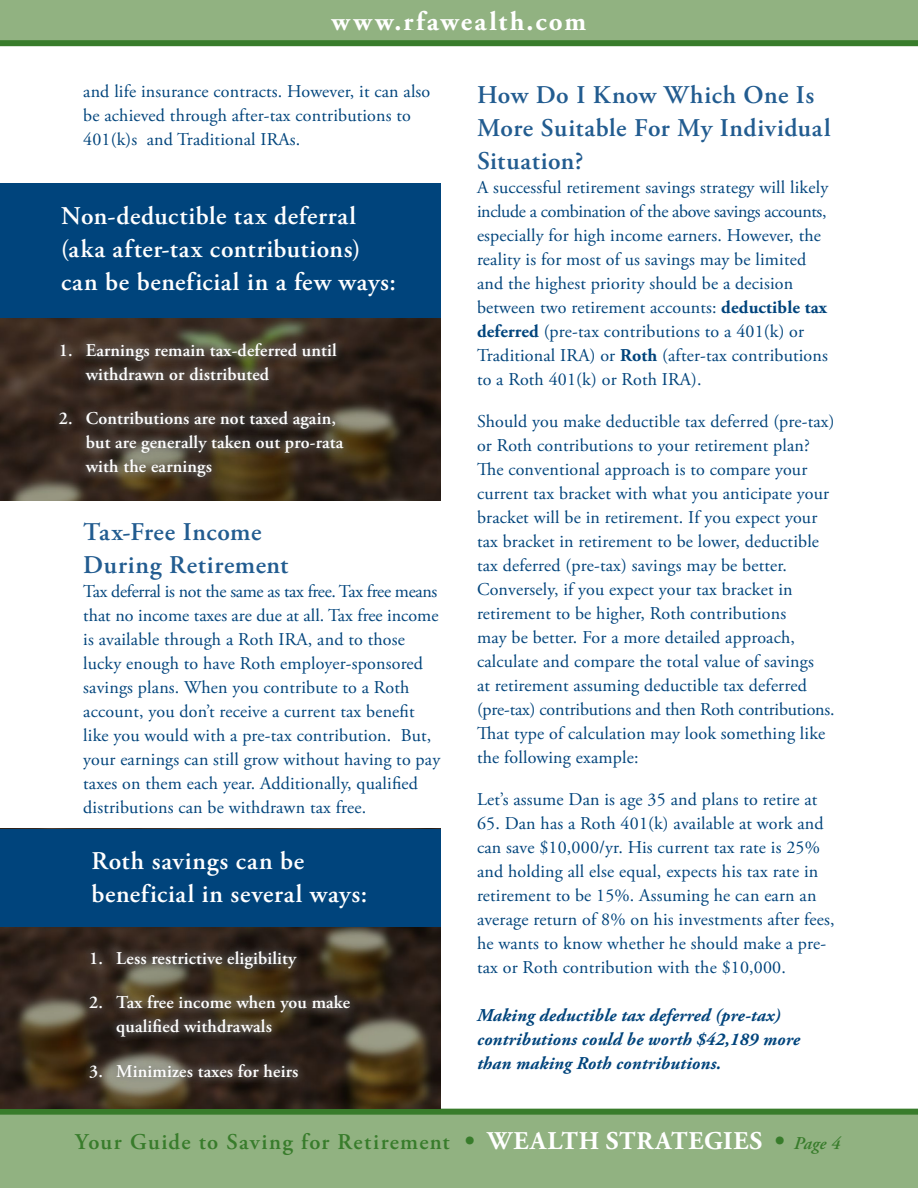
<style>
.page{position:relative;width:918px;height:1188px;background:#fff}
.page>*{position:absolute;margin:0;border:0;box-sizing:border-box;transform-origin:0 0}
.t1{font:700 27px "Adobe Garamond Pro";letter-spacing:.085em;color:#fff}
.t2{font:600 25.5px/33px "Adobe Garamond Pro";letter-spacing:.025em;color:#fff}
.t3{font:600 25.5px/33px "Adobe Garamond Pro";letter-spacing:.02em;color:#225c90}
.t4{font:600 22.5px "Adobe Garamond Pro";letter-spacing:.055em;color:#387c2b}
.t5{font:18px/24px "Adobe Garamond Pro";letter-spacing:.01em;color:#00447c}
.t6{font:600 18px/24px "Adobe Garamond Pro";letter-spacing:.01em;color:#fff}
.t7{font:italic 700 18px/24px "Adobe Garamond Pro";letter-spacing:.01em;color:#00447c}
.s1{font-weight:700}
.s2{font-weight:700;font-size:25.5px}
.s3{font-weight:700;font-size:25.5px;color:#fff}
.s4{font-style:italic;font-size:18px}
</style>
<div class="page">
<div style="left:0;top:0;width:918px;height:40px;background:#91b281"></div>
<div style="left:0;top:1112px;width:918px;height:76px;background:#91b281"></div>
<div style="left:0;top:40px;width:918px;height:6px;background:#387c2b"></div>
<div style="left:0;top:1109px;width:918px;height:6px;background:#387c2b"></div>
<img style="left:0;top:318px;width:441px;height:183px">
<div style="left:0;top:183px;width:441px;height:135px;background:#00447c"></div>
<div style="left:51px;top:334px;width:301px;height:152px;background:#fff;opacity:.75"></div>
<img style="left:0;top:926px;width:440px;height:183px">
<div style="left:0;top:829px;width:440px;height:97px;background:#00447c"></div>
<div style="left:81px;top:942px;width:278px;height:145px;background:#fff;opacity:.75"></div>
<h1 class="t1" style="left:332px;top:6px;width:256px">www.rfawealth.com</h1>
<p class="t5" style="left:83px;top:80px;width:349px">and life insurance contracts. However, it can also be achieved through after-tax contributions to<br>401(k)s and Traditional IRAs.</p>
<h2 class="t2" style="left:61px;top:199px;width:337px">Non-deductible tax deferral (aka after-tax contributions) can be beneficial in a few ways:</h2>
<p class="t6" style="left:86px;top:339px;width:252px;text-indent:-27px">1. Earnings remain tax-deferred until withdrawn or distributed</p>
<p class="t6" style="left:86px;top:407px;width:259px;text-indent:-27px">2. Contributions are not taxed again, but are generally taken out pro-rata with the earnings</p>
<h2 class="t3" style="left:83px;top:515px;width:207px">Tax-Free Income<br>During Retirement</h2>
<p class="t5" style="left:83px;top:580px;width:358px">Tax deferral is not the same as tax free. Tax free means that no income taxes are due at all. Tax free income is available through a Roth IRA, and to those lucky enough to have Roth employer-sponsored savings plans. When you contribute to a Roth account, you don’t receive a current tax benefit like you would with a pre-tax contribution. But, your earnings can still grow without having to pay taxes on them each year. Additionally, qualified distributions can be withdrawn tax free.</p>
<h2 class="t2" style="left:92px;top:845px;width:277px">Roth savings can be beneficial in several ways:</h2>
<p class="t6" style="left:89px;top:947px;width:209px">1. Less restrictive eligibility</p>
<p class="t6" style="left:116px;top:991px;width:235px;text-indent:-27px">2. Tax free income when you make qualified withdrawals</p>
<p class="t6" style="left:89px;top:1059px;width:211px">3. Minimizes taxes for heirs</p>
<h2 class="t3" style="left:477px;top:78px;width:355px">How Do I Know Which One Is<br>More Suitable For My Individual<br>Situation?</h2>
<p class="t5" style="left:477px;top:176px;width:353px">A successful retirement savings strategy will likely include a combination of the above savings accounts, especially for high income earners. However, the reality is for most of us savings may be limited and the highest priority should be a decision between two retirement accounts: <span class="s1">deductible tax deferred</span> (pre-tax contributions to a 401(k) or Traditional IRA) or <span class="s1">Roth</span> (after-tax contributions to a Roth 401(k) or Roth IRA).</p>
<p class="t5" style="left:477px;top:410px;width:359px">Should you make deductible tax deferred (pre-tax) or Roth contributions to your retirement plan?<br>The conventional approach is to compare your current tax bracket with what you anticipate your bracket will be in retirement. If you expect your tax bracket in retirement to be lower, deductible tax deferred (pre-tax) savings may be better.<br>Conversely, if you expect your tax bracket in retirement to be higher, Roth contributions<br>may be better. For a more detailed approach, calculate and compare the total value of savings<br>at retirement assuming deductible tax deferred (pre-tax) contributions and then Roth contributions.<br>That type of calculation may look something like the following example:</p>
<p class="t5" style="left:477px;top:788px;width:342px">Let’s assume Dan is age 35 and plans to retire at</p>
<p class="t5" style="left:477px;top:812px;width:359px">65. Dan has a Roth 401(k) available at work and can save $10,000/yr. His current tax rate is 25% and holding all else equal, expects his tax rate in retirement to be 15%. Assuming he can earn an average return of 8% on his investments after fees, he wants to know whether he should make a pre&shy;tax or Roth contribution with the $10,000.</p>
<p class="t7" style="left:477px;top:1003px;width:324px">Making deductible tax deferred (pre-tax) contributions could be worth $42,189 more than making Roth contributions.</p>
<p class="t4" style="left:75px;top:1129px;width:766px">Your Guide to Saving for Retirement <span class="s2">•</span> <span class="s3">WEALTH STRATEGIES</span> <span class="s2">•</span> <span class="s4">Page 4</span></p>
</div>
